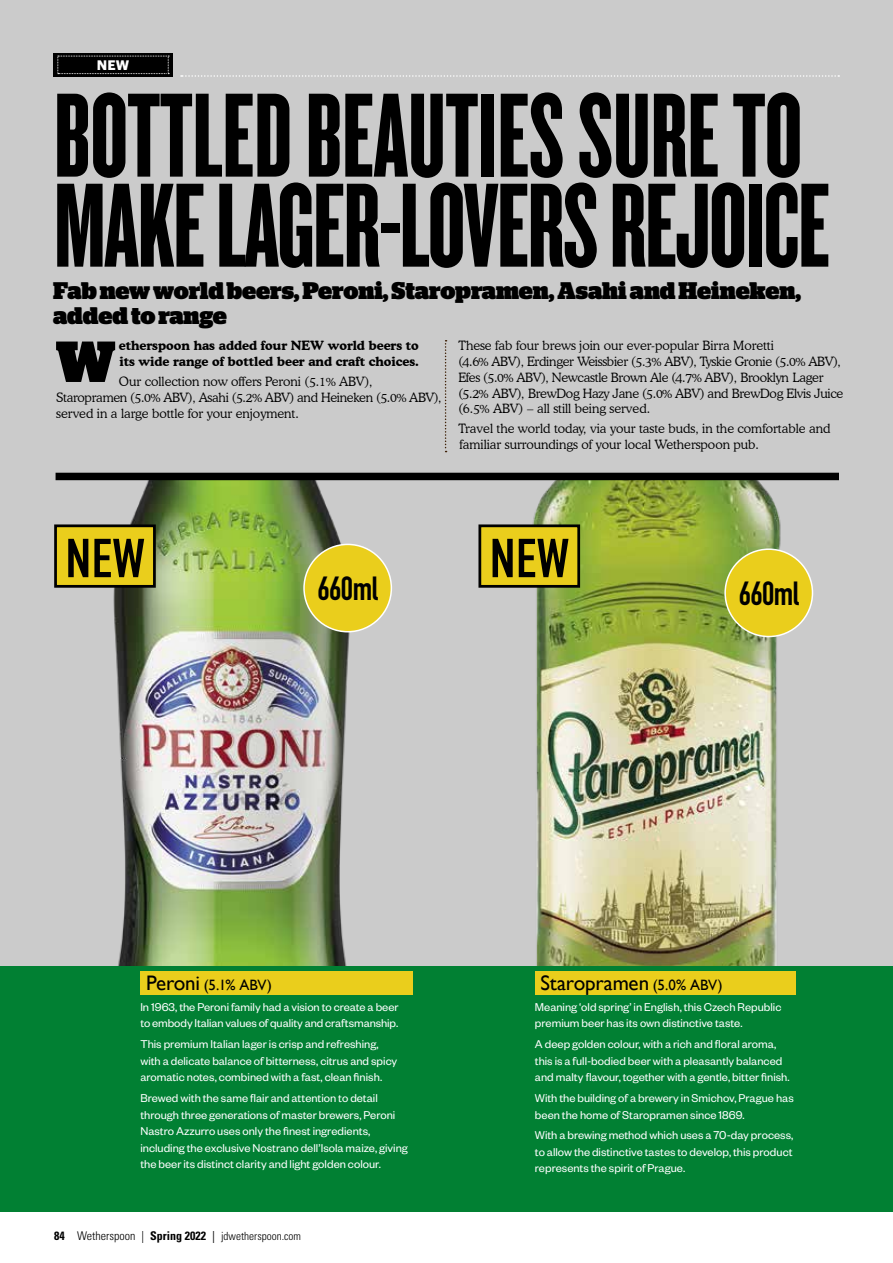
<style>
.page{position:relative;width:893px;height:1263px;background:#fff}
.page>*{position:absolute;margin:0;border:0;box-sizing:border-box;transform-origin:0 0}
.t1{font:124.5px/90px "Knockout HTF67 Full Bantamwt";letter-spacing:-.01em;color:#000}
.t2{font:900 57.75px "Stag";color:#000}
.t3{font:54.75px "DIN Condensed";letter-spacing:-.01em;color:#000}
.t4{font:700 33px "DIN Condensed";letter-spacing:-.015em;color:#000}
.t5{font:900 24px/25.5px "Stag";letter-spacing:-.005em;color:#000}
.t6{font:21px "Gill Sans";letter-spacing:-.01em;color:#000}
.t7{font:15px "Gill Sans";color:#000}
.t8{font:700 13.5px "Graphik";color:#fff}
.t9{font:300 12.75px/15.8px "Cooper BT";letter-spacing:-.02em;color:#000}
.t10{font:300 12.75px/15.8px "Cooper BT";color:#000}
.t11{font:700 12.75px/15.8px "Cooper BT";color:#000}
.t12{font:12.45px/16.5px "Founders Grotesk";color:#fff}
.t13{font:300 condensed 11.25px "Univers LT Std";color:#000}
.s1{font-size:21px}
.s2{font-weight:700;font-size:12px}
.s3{font-size:12px}
.s4{font-weight:400;font-size:12px}
.s5{font-size:15px}
</style>
<div class="page">
<div style="left:0;top:0;width:893px;height:1210px;background:#cbcbcb"></div>
<svg style="left:181px;top:75px;width:658px;height:2px"></svg>
<svg style="left:53px;top:53px;width:119px;height:24px"></svg>
<svg style="left:57px;top:56px;width:112px;height:18px;background:#0c0c0c"></svg>
<img style="left:523px;top:480px;width:267px;height:486px">
<img style="left:111px;top:480px;width:243px;height:486px">
<div style="left:0;top:966px;width:893px;height:246px;background:#018033"></div>
<svg style="left:445px;top:340px;width:2px;height:112px"></svg>
<div style="left:535px;top:971px;width:261px;height:24px;background:#eace1c"></div>
<div style="left:480px;top:526px;width:99px;height:60px;background:#eace1c"></div>
<div style="left:478px;top:524px;width:102px;height:64px;border:3px solid #000"></div>
<div style="left:140px;top:971px;width:272px;height:24px;background:#eace1c"></div>
<div style="left:56px;top:526px;width:98px;height:60px;background:#eace1c"></div>
<div style="left:54px;top:524px;width:102px;height:64px;border:3px solid #000"></div>
<div style="left:56px;top:473px;width:783px;height:7px;background:#000"></div>
<div style="left:304px;top:544px;width:87px;height:88px;background:#eace1c;border-radius:50%"></div>
<div style="left:303px;top:544px;width:89px;height:88px;border:2px solid #fff;border-radius:50%"></div>
<div style="left:725px;top:549px;width:87px;height:87px;background:#eace1c;border-radius:50%"></div>
<div style="left:724px;top:548px;width:89px;height:89px;border:2px solid #fff;border-radius:50%"></div>
<p class="t8" style="left:97px;top:54px;width:34px">NEW</p>
<h1 class="t1" style="left:54px;top:91px;width:777px">BOTTLED BEAUTIES SURE TO<br>MAKE LAGER-LOVERS REJOICE</h1>
<h3 class="t5" style="left:53px;top:278px;width:749px">Fab new world beers, Peroni, Staropramen, Asahi and Heineken, added to range</h3>
<h2 class="t2" style="left:56px;top:328px;width:62px">W</h2>
<p class="t11" style="left:119px;top:338px;width:302px">etherspoon has added four NEW world beers to its wide range of bottled beer and craft choices.</p>
<p class="t10" style="left:56px;top:374px;width:387px;text-indent:63px">Our collection now offers Peroni (5.1% ABV),<br>Staropramen (5.0% ABV), Asahi (5.2% ABV) and Heineken (5.0% ABV), served in a large bottle for your enjoyment.</p>
<p class="t9" style="left:458px;top:338px;width:387px">These fab four brews join our ever-popular Birra Moretti<br>(4.6% ABV), Erdinger Weissbier (5.3% ABV), Tyskie Gronie (5.0% ABV), Efes (5.0% ABV), Newcastle Brown Ale (4.7% ABV), Brooklyn Lager (5.2% ABV), BrewDog Hazy Jane (5.0% ABV) and BrewDog Elvis Juice (6.5% ABV) – all still being served.</p>
<p class="t10" style="left:459px;top:421px;width:373px">Travel the world today, via your taste buds, in the comfortable and familiar surroundings of your local Wetherspoon pub.</p>
<h3 class="t3" style="left:65px;top:528px;width:82px">NEW</h3>
<h3 class="t3" style="left:489px;top:528px;width:82px">NEW</h3>
<h3 class="t4" style="left:318px;top:567px;width:62px">660ml</h3>
<h3 class="t4" style="left:739px;top:571px;width:62px">660ml</h3>
<p class="t7" style="left:146px;top:976px;width:127px"><span class="s1">Peroni</span> (5.1% ABV)</p>
<p class="t12" style="left:140px;top:998px;width:260px">In 1963, the Peroni family had a vision to create a beer to embody Italian values of quality and craftsmanship.</p>
<p class="t12" style="left:140px;top:1035px;width:258px">This premium Italian lager is crisp and refreshing, with a delicate balance of bitterness, citrus and spicy aromatic notes, combined with a fast, clean finish.</p>
<p class="t12" style="left:140px;top:1089px;width:269px">Brewed with the same flair and attention to detail through three generations of master brewers, Peroni Nastro Azzurro uses only the finest ingredients, including the exclusive Nostrano dell’Isola maize, giving the beer its distinct clarity and light golden colour.</p>
<p class="t13" style="left:54px;top:1229px;width:249px"><span class="s2">84</span> <span class="s3">Wetherspoon |</span> <span class="s2">Spring 2022</span> <span class="s4">|</span> jdwetherspoon.com</p>
<h3 class="t6" style="left:540px;top:971px;width:184px">Staropramen <span class="s5">(5.0% ABV)</span></h3>
<p class="t12" style="left:535px;top:998px;width:248px">Meaning ‘old spring’ in English, this Czech Republic premium beer has its own distinctive taste.</p>
<p class="t12" style="left:535px;top:1035px;width:256px">A deep golden colour, with a rich and floral aroma, this is a full-bodied beer with a pleasantly balanced and malty flavour, together with a gentle, bitter finish.</p>
<p class="t12" style="left:535px;top:1089px;width:260px">With the building of a brewery in Smichov, Prague has been the home of Staropramen since 1869.</p>
<p class="t12" style="left:535px;top:1126px;width:260px;text-align:justify">With a brewing method which uses a 70-day process, to allow the distinctive tastes to develop, this product represents the spirit of Prague.</p>
</div>
